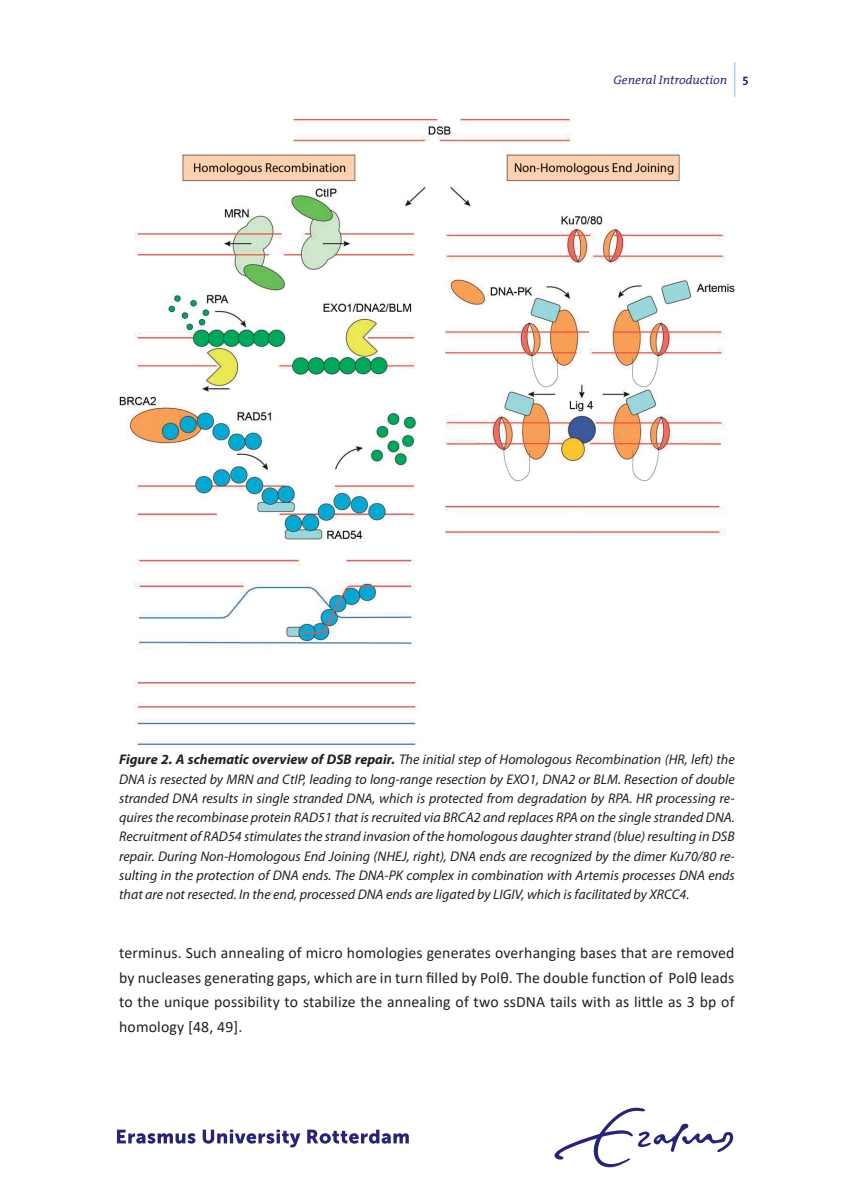
<style>
.page{position:relative;width:844px;height:1191px;background:#fff}
.page>*{position:absolute;margin:0;border:0;box-sizing:border-box;transform-origin:0 0}
.t1{font:15.75px/24.8px "Calibri";letter-spacing:.01em;color:#231f20;text-align:justify}
.t2{font:italic 14px/19.2px "Myriad Pro";color:#231f20;text-align:justify}
.t3{font:italic 12.25px "The Serif Office";color:#26237b}
.s1{font-weight:700;font-style:normal}
.s2{font-weight:700}
</style>
<div class="page">
<img style="left:120px;top:120px;width:614px;height:624px">
<svg style="left:117px;top:1129px;width:78px;height:14px"></svg>
<svg style="left:203px;top:1129px;width:97px;height:18px"></svg>
<svg style="left:307px;top:1129px;width:101px;height:14px"></svg>
<svg style="left:554px;top:1107px;width:179px;height:60px"></svg>
<hr style="left:734px;top:62px;width:1px;height:35px;background:#6fcef4">
<p class="t3" style="left:613px;top:73px;width:137px">General Introduction <span class="s1">5</span></p>
<p class="t2" style="left:119px;top:750px;width:617px"><span class="s2">Figure 2. A schematic overview of DSB repair.</span> The initial step of Homologous Recombination (HR, left) the DNA is resected by MRN and CtIP, leading to long-range resection by EXO1, DNA2 or BLM. Resection of double stranded DNA results in single stranded DNA, which is protected from degradation by RPA. HR processing re&shy;quires the recombinase protein RAD51 that is recruited via BRCA2 and replaces RPA on the single stranded DNA.<br>Recruitment of RAD54 stimulates the strand invasion of the homologous daughter strand (blue) resulting in DSB repair. During Non-Homologous End Joining (NHEJ, right), DNA ends are recognized by the dimer Ku70/80 re&shy;sulting in the protection of DNA ends. The DNA-PK complex in combination with Artemis processes DNA ends that are not resected. In the end, processed DNA ends are ligated by LIGIV, which is facilitated by XRCC4.</p>
<p class="t1" style="left:119px;top:939px;width:616px">terminus. Such annealing of micro homologies generates overhanging bases that are removed by nucleases generating gaps, which are in turn filled by Polθ. The double function of Polθ leads to the unique possibility to stabilize the annealing of two ssDNA tails with as little as 3 bp of homology [48, 49].</p>
</div>
